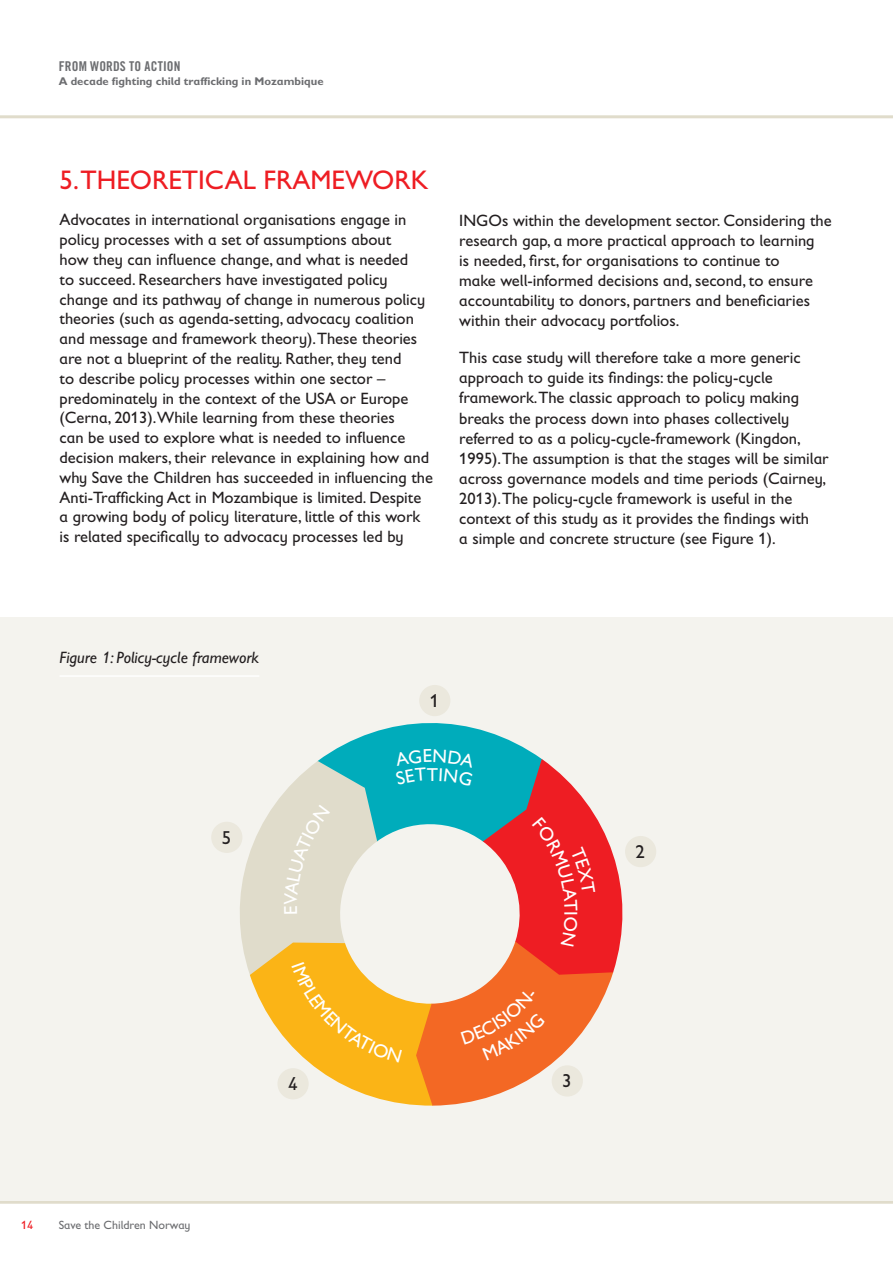
<style>
.page{position:relative;width:893px;height:1263px;background:#fff}
.page>*{position:absolute;margin:0;border:0;box-sizing:border-box;transform-origin:0 0}
.Body_Text{font:27px "Gill Sans Infant Std";color:#ee1d23}
.Body_Text-2{font:18.75px "Gill Sans Infant Std";color:#231f20}
.Body_Text-3{font:18.75px "Gill Sans Infant Std";color:#fff}
.Body_Text-4{font:16.5px/19.8px "Gill Sans Infant Std";color:#231f20}
.Body_Text-5{font:italic 16.5px "Gill Sans Infant Std";color:#231f20}
.t1{font:13.5px "Trade Gothic LT Std Bd Cn 20";letter-spacing:.01em;color:#6c6d70}
.t2{font:12px "Gill Sans Infant Std";color:#6c6d70}
.t3{font:12px "Gill Sans Infant Std";color:#ee1d23}
.t4{font:700 11.25px "Gill Sans Infant Std";color:#6c6d70}
</style>
<div class="page">
<hr style="left:0;top:115px;width:893px;height:3px;background:#e0dccb">
<hr style="left:0;top:1200px;width:893px;height:3px;background:#e0dccb">
<div style="left:0;top:617px;width:893px;height:583px;background:#f4f3ee"></div>
<div style="left:419px;top:685px;width:31px;height:31px;background:#ebe8dd;border-radius:50%"></div>
<div style="left:625px;top:836px;width:31px;height:31px;background:#ebe8dd;border-radius:50%"></div>
<div style="left:211px;top:822px;width:31px;height:31px;background:#ebe8dd;border-radius:50%"></div>
<hr style="left:60px;top:675px;width:199px;height:2px;background:#fff">
<svg style="left:230px;top:710px;width:407px;height:396px"></svg>
<p class="t1" style="left:59px;top:58px;width:123px">FROM WORDS TO ACTION</p>
<p class="t4" style="left:59px;top:75px;width:266px">A decade fighting child trafficking in Mozambique</p>
<p class="Body_Text" style="left:60px;top:164px;width:370px">5.THEORETICAL FRAMEWORK</p>
<p class="Body_Text-4" style="left:60px;top:210px;width:375px">Advocates in international organisations engage in policy processes with a set of assumptions about<br>how they can influence change, and what is needed<br>to succeed. Researchers have investigated policy change and its pathway of change in numerous policy theories (such as agenda-setting, advocacy coalition and message and framework theory).These theories are not a blueprint of the reality. Rather, they tend<br>to describe policy processes within one sector – predominately in the context of the USA or Europe (Cerna, 2013).While learning from these theories<br>can be used to explore what is needed to influence decision makers, their relevance in explaining how and why Save the Children has succeeded in influencing the Anti-Trafficking Act in Mozambique is limited. Despite a growing body of policy literature, little of this work is related specifically to advocacy processes led by</p>
<p class="Body_Text-4" style="left:459px;top:210px;width:374px">INGOs within the development sector. Considering the research gap, a more practical approach to learning<br>is needed, first, for organisations to continue to<br>make well-informed decisions and, second, to ensure accountability to donors, partners and beneficiaries within their advocacy portfolios.</p>
<p class="Body_Text-4" style="left:459px;top:348px;width:371px">This case study will therefore take a more generic approach to guide its findings: the policy-cycle framework.The classic approach to policy making breaks the process down into phases collectively referred to as a policy-cycle-framework (Kingdon, 1995).The assumption is that the stages will be similar across governance models and time periods (Cairney, 2013).The policy-cycle framework is useful in the context of this study as it provides the findings with<br>a simple and concrete structure (see Figure 1).</p>
<p class="Body_Text-5" style="left:60px;top:648px;width:201px">Figure 1: Policy-cycle framework</p>
<p class="Body_Text-2" style="left:222px;top:827px;width:11px">5</p>
<p class="Body_Text-2" style="left:430px;top:690px;width:11px">1</p>
<p class="Body_Text-3" style="left:427px;top:763px;width:13px">T</p>
<p class="Body_Text-3" style="left:582px;top:911px;width:6px;rotate:90deg">I</p>
<p class="Body_Text-2" style="left:636px;top:841px;width:11px">2</p>
<p class="t3" style="left:21px;top:1218px;width:13px">14</p>
<p class="t2" style="left:59px;top:1218px;width:133px">Save the Children Norway</p>
<p class="Body_Text-2" style="left:288px;top:1073px;width:11px">4</p>
<p class="Body_Text-2" style="left:562px;top:1070px;width:11px">3</p>
</div>
